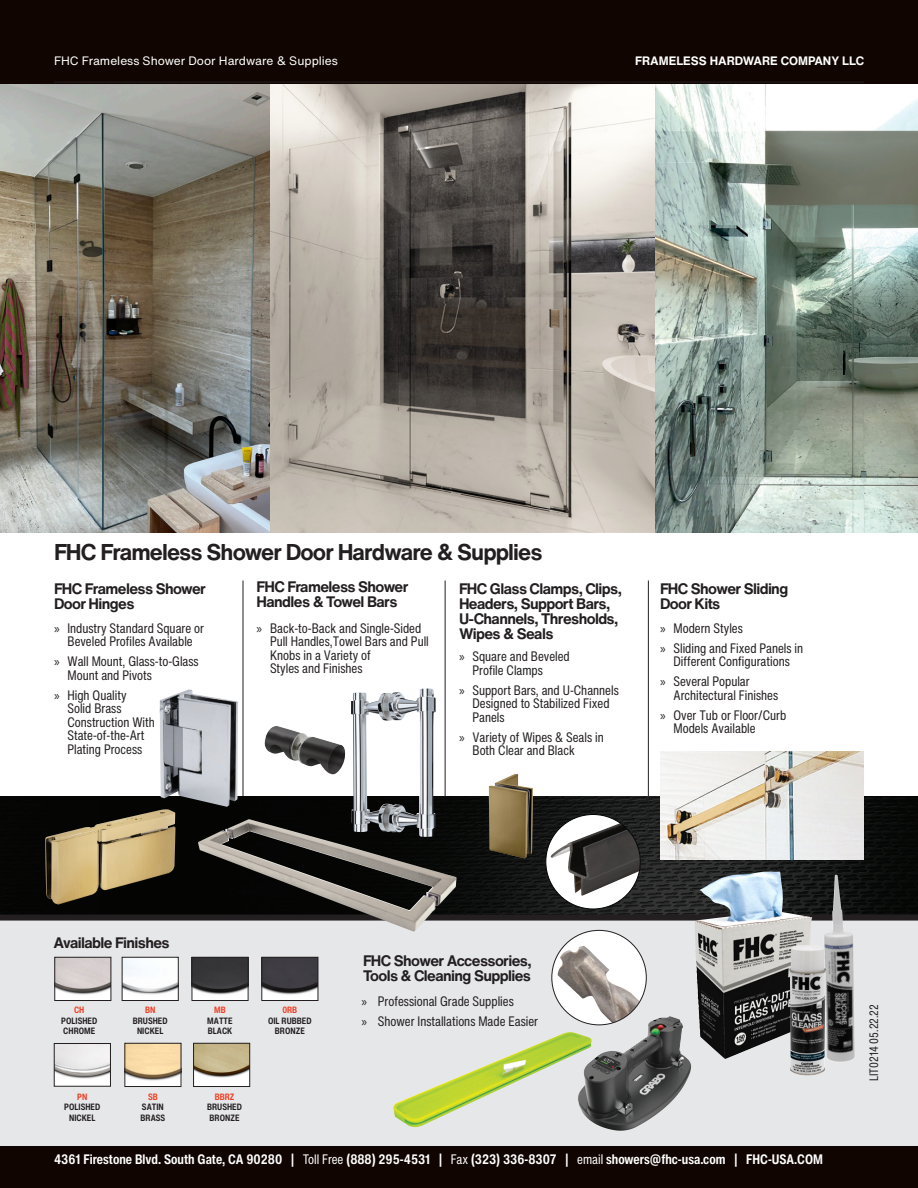
<style>
.page{position:relative;width:918px;height:1188px;background:#fff}
.page>*{position:absolute;margin:0;border:0;box-sizing:border-box;transform-origin:0 0}
.Title__medium{font:700 22.5px "Helvetica Now Text";letter-spacing:-.04em;color:#231f20}
.Title__small{font:700 15px/15px "Helvetica Now Text";letter-spacing:-.04em;color:#231f20}
.t1{font:condensed 13.5px/13.5px "Helvetica Now Text";color:#231f20}
.Footer_Info{font:700 condensed 13.5px "Helvetica Now Text";color:#fff}
.Page_ID{font:12px "Helvetica Now Text";color:#fff}
.Page_ID-2{font:700 12px "Helvetica Now Text";color:#fff}
.t2{font:condensed 12px "Helvetica Now Text";color:#231f20}
.HNOW-FHC_Finishes_Ca{font:700 condensed 9px/10.5px "Helvetica Now Text";letter-spacing:.005em;color:#231f20;text-align:center}
.s1{font-family:"Myriad Pro";font-stretch:normal}
.s2{color:#ef3d22}
.s3{font-weight:400}
</style>
<div class="page">
<img style="left:0;top:796px;width:918px;height:119px">
<div style="left:0;top:918px;width:918px;height:270px;background:#e6e7e9"></div>
<div style="left:0;top:1146px;width:918px;height:42px;background:#100501"></div>
<div style="left:0;top:0;width:918px;height:85px;background:#100501"></div>
<hr style="left:54px;top:82px;width:810px;height:1px;background:#231f20">
<div style="left:0;top:915px;width:918px;height:6px;background:#231f20"></div>
<img style="left:57px;top:959px;width:52px;height:40px">
<div style="left:55px;top:957px;width:56px;height:44px;border:1px solid #231f20"></div>
<img style="left:194px;top:959px;width:52px;height:40px">
<div style="left:192px;top:957px;width:56px;height:44px;border:1px solid #231f20"></div>
<img style="left:124px;top:959px;width:52px;height:40px">
<div style="left:122px;top:957px;width:56px;height:44px;border:1px solid #231f20"></div>
<img style="left:127px;top:1045px;width:52px;height:40px">
<div style="left:125px;top:1043px;width:56px;height:44px;border:1px solid #231f20"></div>
<img style="left:264px;top:959px;width:52px;height:40px">
<div style="left:262px;top:957px;width:56px;height:44px;border:1px solid #231f20"></div>
<img style="left:195px;top:1045px;width:53px;height:40px">
<div style="left:193px;top:1043px;width:57px;height:44px;border:1px solid #231f20"></div>
<img style="left:0;top:85px;width:918px;height:447px">
<hr style="left:243px;top:580px;width:1px;height:216px;background:#231f20">
<hr style="left:445px;top:580px;width:1px;height:216px;background:#231f20">
<hr style="left:648px;top:580px;width:1px;height:246px;background:#231f20">
<img style="left:270px;top:85px;width:384px;height:447px">
<img style="left:393px;top:1032px;width:199px;height:95px">
<img style="left:648px;top:1016px;width:22px;height:16px">
<div style="left:552px;top:930px;width:94px;height:95px;background:#fff;border-radius:50%"></div>
<img style="left:557px;top:946px;width:83px;height:77px">
<img style="left:160px;top:689px;width:78px;height:118px">
<img style="left:45px;top:809px;width:131px;height:96px">
<img style="left:351px;top:688px;width:85px;height:131px">
<img style="left:198px;top:819px;width:259px;height:113px">
<img style="left:264px;top:726px;width:81px;height:49px">
<img style="left:489px;top:774px;width:44px;height:85px">
<div style="left:546px;top:814px;width:94px;height:95px;background:#fff;border-radius:50%"></div>
<img style="left:550px;top:823px;width:90px;height:73px">
<img style="left:660px;top:752px;width:204px;height:107px">
<img style="left:694px;top:871px;width:118px;height:188px">
<img style="left:824px;top:875px;width:31px;height:187px">
<img style="left:789px;top:945px;width:37px;height:131px">
<img style="left:56px;top:1046px;width:53px;height:38px">
<div style="left:54px;top:1043px;width:57px;height:43px;border:1px solid #231f20"></div>
<p class="Page_ID" style="left:54px;top:51px;width:285px">FHC Frameless Shower Door Hardware &amp; Supplies</p>
<p class="Page_ID-2" style="left:635px;top:52px;width:230px">FRAMELESS HARDWARE COMPANY LLC</p>
<p class="Title__medium" style="left:54px;top:537px;width:490px">FHC Frameless Shower Door Hardware &amp; Supplies</p>
<p class="Title__small" style="left:54px;top:581px;width:153px">FHC Frameless Shower<br>Door Hinges</p>
<p class="t1" style="left:54px;top:621px;width:152px;text-align:center"><span class="s1">»</span> Industry Standard Square or<br>Beveled Profiles Available</p>
<p class="t1" style="left:68px;top:655px;width:133px;text-indent:-14px"><span class="s1">»</span> Wall Mount, Glass-to-Glass<br>Mount and Pivots</p>
<p class="t1" style="left:68px;top:688px;width:89px;text-indent:-14px"><span class="s1">»</span> High Quality<br>Solid Brass<br>Construction With<br>State-of-the-Art<br>Plating Process</p>
<p class="Title__small" style="left:256px;top:580px;width:153px">FHC Frameless Shower<br>Handles &amp; Towel Bars</p>
<p class="t1" style="left:270px;top:621px;width:160px;text-indent:-14px"><span class="s1">»</span> Back-to-Back and Single-Sided<br>Pull Handles,Towel Bars and Pull<br>Knobs in a Variety of<br>Styles and Finishes</p>
<p class="Title__small" style="left:459px;top:581px;width:164px">FHC Glass Clamps, Clips,<br>Headers, Support Bars,<br>U-Channels, Thresholds,<br>Wipes &amp; Seals</p>
<p class="t1" style="left:472px;top:650px;width:99px;text-indent:-14px"><span class="s1">»</span> Square and Beveled<br>Profile Clamps</p>
<p class="t1" style="left:472px;top:683px;width:148px;text-indent:-14px"><span class="s1">»</span> Support Bars, and U-Channels<br>Designed to Stabilized Fixed<br>Panels</p>
<p class="t1" style="left:472px;top:730px;width:133px;text-indent:-14px"><span class="s1">»</span> Variety of Wipes &amp; Seals in<br>Both Clear and Black</p>
<p class="Title__small" style="left:660px;top:581px;width:130px">FHC Shower Sliding<br>Door Kits</p>
<p class="t1" style="left:660px;top:621px;width:84px"><span class="s1">»</span> Modern Styles</p>
<p class="t1" style="left:660px;top:641px;width:145px;text-align:center"><span class="s1">»</span> Sliding and Fixed Panels in<br>Different Configurations</p>
<p class="t1" style="left:674px;top:675px;width:106px;text-indent:-14px"><span class="s1">»</span> Several Popular<br>Architectural Finishes</p>
<p class="t1" style="left:674px;top:708px;width:114px;text-indent:-14px"><span class="s1">»</span> Over Tub or Floor/Curb<br>Models Available</p>
<p class="Title__small" style="left:53px;top:936px;width:118px">Available Finishes</p>
<p class="HNOW-FHC_Finishes_Ca" style="left:61px;top:1005px;width:38px"><span class="s2">CH<br></span>POLISHED<br>CHROME</p>
<p class="HNOW-FHC_Finishes_Ca" style="left:207px;top:1005px;width:27px"><span class="s2">MB<br></span>MATTE<br>BLACK</p>
<p class="HNOW-FHC_Finishes_Ca" style="left:133px;top:1005px;width:36px"><span class="s2">BN<br></span>BRUSHED<br>NICKEL</p>
<p class="HNOW-FHC_Finishes_Ca" style="left:64px;top:1091px;width:38px"><span class="s2">PN<br></span>POLISHED<br>NICKEL</p>
<p class="HNOW-FHC_Finishes_Ca" style="left:141px;top:1091px;width:26px"><span class="s2">SB<br></span>SATIN<br>BRASS</p>
<p class="HNOW-FHC_Finishes_Ca" style="left:207px;top:1091px;width:36px"><span class="s2">BBRZ<br></span>BRUSHED<br>BRONZE</p>
<p class="HNOW-FHC_Finishes_Ca" style="left:268px;top:1005px;width:45px"><span class="s2">0RB<br></span>OIL RUBBED<br>BRONZE</p>
<p class="Title__small" style="left:363px;top:953px;width:170px">FHC Shower Accessories,<br>Tools &amp; Cleaning Supplies</p>
<p class="t1" style="left:362px;top:995px;width:154px"><span class="s1">»</span> Professional Grade Supplies</p>
<p class="t1" style="left:362px;top:1015px;width:178px"><span class="s1">»</span> Shower Installations Made Easier</p>
<p class="Footer_Info" style="left:54px;top:1150px;width:771px">4361 Firestone Blvd. South Gate, CA 90280 | <span class="s3">Toll Free</span> (888) 295-4531 | <span class="s3">Fax</span> (323) 336-8307 | <span class="s3">email</span> showers@fhc-usa.com | FHC-USA.COM</p>
<p class="t2" style="left:866px;top:1081px;width:78px;rotate:-90deg">LIT0214 05.22.22</p>
</div>
